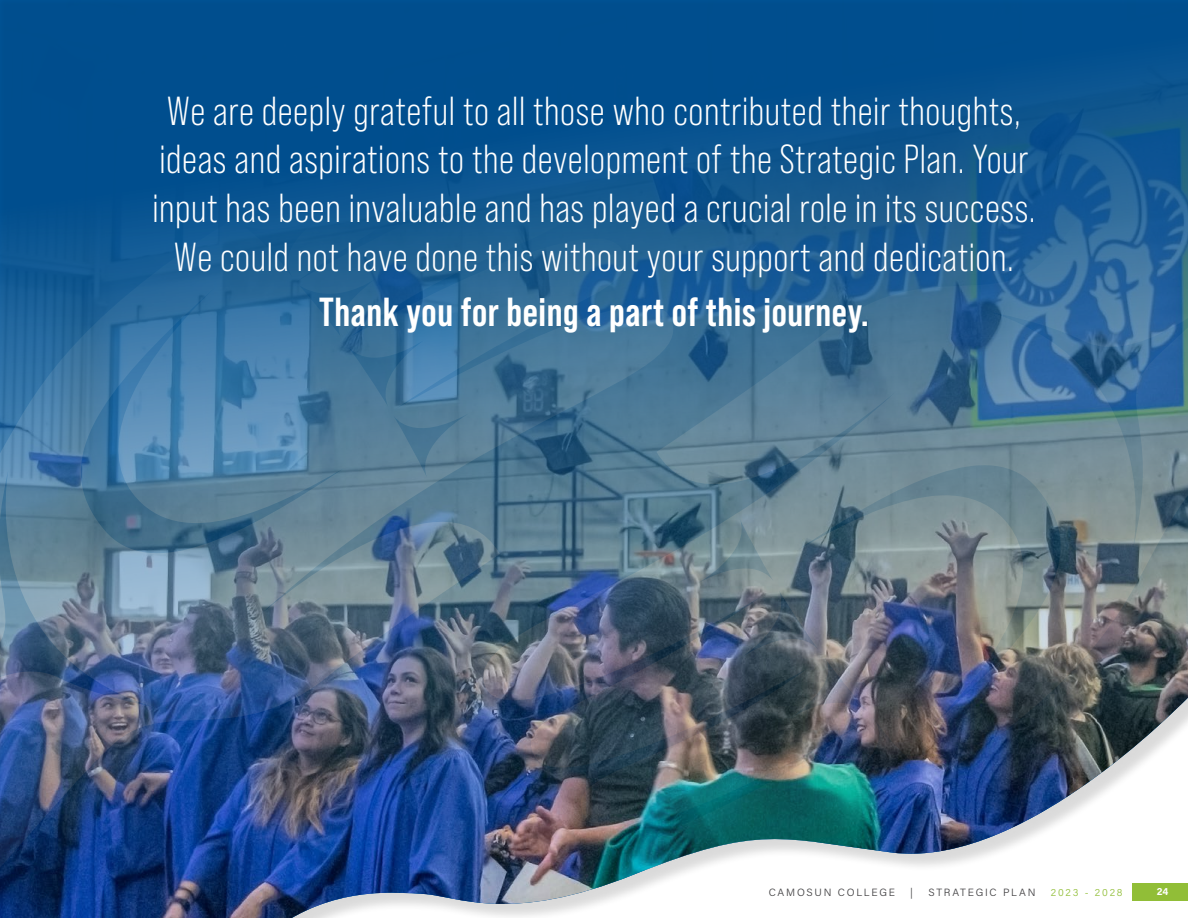
<style>
.page{position:relative;width:1188px;height:918px;background:#fff}
.page>*{position:absolute;margin:0;border:0;box-sizing:border-box;transform-origin:0 0}
.t1{font:40.5px/48.6px "Bebas Neue Pro";letter-spacing:.015em;color:#fff;text-align:center}
.t2{font:700 40.5px "Bebas Neue Pro";letter-spacing:.015em;color:#fff}
.t3{font:300 10.5px "Acumin Pro";letter-spacing:.17em;color:#414042}
.t4{font:300 10.5px "Acumin Pro";letter-spacing:.17em;color:#91be37}
.t5{font:700 10.5px "Acumin Pro";color:#fff}
</style>
<div class="page">
<img style="left:0;top:0;width:1188px;height:918px">
<p class="t1" style="left:152px;top:87px;width:885px">We are deeply grateful to all those who contributed their thoughts, ideas and aspirations to the development of the Strategic Plan. Your input has been invaluable and has played a crucial role in its success.<br>We could not have done this without your support and dedication.</p>
<p class="t2" style="left:319px;top:289px;width:551px">Thank you for being a part of this journey.</p>
<p class="t3" style="left:769px;top:885px;width:128px">CAMOSUN COLLEGE</p>
<p class="t3" style="left:910px;top:885px;width:4px">|</p>
<p class="t3" style="left:928px;top:885px;width:109px">STRATEGIC PLAN</p>
<p class="t4" style="left:1051px;top:885px;width:73px">2023 - 2028</p>
<p class="t5" style="left:1157px;top:884px;width:13px">24</p>
</div>
